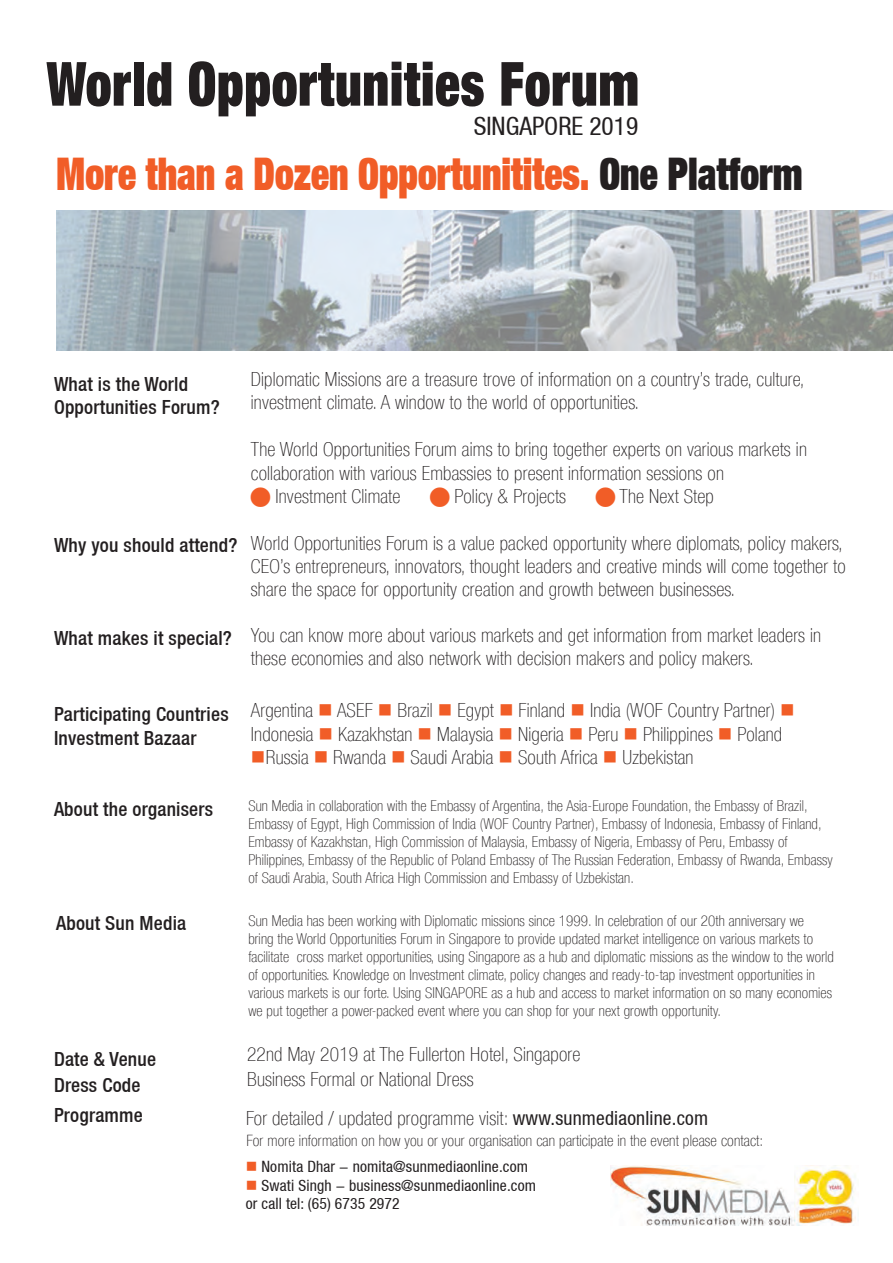
<style>
.page{position:relative;width:893px;height:1263px;background:#fff}
.page>*{position:absolute;margin:0;border:0;box-sizing:border-box;transform-origin:0 0}
.t1{font:900 expanded 60.9px "Helvetica Neue LT";letter-spacing:.02em;color:#231f20;scale:.83 1}
.t2{font:900 expanded 45px "Helvetica Neue LT";color:#f15d27;scale:.83 1}
.t3{font:condensed 25.35px "Helvetica Neue LT";color:#231f20}
.t4{font:100 condensed 19.5px/23.4px "Helvetica Neue LT Com";letter-spacing:.01em;color:#231f20}
.t5{font:500 condensed 19.5px/23.4px "Helvetica Neue LT";letter-spacing:.01em;color:#231f20}
.t6{font:condensed 15.6px/18.8px "Helvetica Neue LT";letter-spacing:.01em;color:#231f20}
.t7{font:100 condensed 15.6px "Helvetica Neue LT Com";letter-spacing:.01em;color:#231f20}
.t8{font:100 condensed 15px/18px "Helvetica Neue LT Com";letter-spacing:.01em;color:#231f20}
.s1{color:#231f20}
.s2{color:#f15d27}
.s3{font-family:"Helvetica Neue LT";font-weight:500}
.s4{color:#fff}
.s5{font-family:"Helvetica Neue LT";font-weight:400}
</style>
<div class="page">
<img style="left:56px;top:210px;width:837px;height:141px">
<img style="left:610px;top:1165px;width:246px;height:60px">
<h1 class="t1" style="left:47px;top:45px;width:715px">World Opportunities Forum</h1>
<h3 class="t3" style="left:474px;top:112px;width:166px">SINGAPORE 2019</h3>
<h2 class="t2" style="left:56px;top:146px;width:901px">More than a Dozen Opportunitites. <span class="s1">One Platform</span></h2>
<h3 class="t4" style="left:251px;top:367px;width:555px">Diplomatic Missions are a treasure trove of information on a country’s trade, culture, investment climate. A window to the world of opportunities.</h3>
<h3 class="t4" style="left:251px;top:438px;width:558px">The World Opportunities Forum aims to bring together experts on various markets in collaboration with various Embassies to present information sessions on</h3>
<h3 class="t4" style="left:251px;top:484px;width:151px"><span class="s2">■</span> Investment Climate</h3>
<h3 class="t4" style="left:430px;top:484px;width:138px"><span class="s2">■</span> Policy &amp; Projects</h3>
<h3 class="t4" style="left:596px;top:484px;width:120px"><span class="s2">■</span> The Next Step</h3>
<p class="t4" style="left:251px;top:531px;width:596px">World Opportunities Forum is a value packed opportunity where diplomats, policy makers,<br>CEO’s entrepreneurs, innovators, thought leaders and creative minds will come together to share the space for opportunity creation and growth between businesses.</p>
<h3 class="t4" style="left:251px;top:623px;width:572px;text-indent:-197px"><span class="s3">What makes it special?</span> You can know more about various markets and get information from market leaders in these economies and also network with decision makers and policy makers.</h3>
<h3 class="t5" style="left:54px;top:703px;width:176px">Participating Countries<br>Investment Bazaar</h3>
<h3 class="t4" style="left:251px;top:699px;width:545px">Argentina <span class="s2">■</span> ASEF <span class="s2">■</span> Brazil <span class="s2">■</span> Egypt <span class="s2">■</span> Finland <span class="s2">■</span> India (WOF Country Partner) <span class="s2">■<br></span>Indonesia <span class="s2">■</span> Kazakhstan <span class="s2">■</span> Malaysia <span class="s2">■</span> Nigeria <span class="s2">■</span> Peru <span class="s2">■</span> Philippines <span class="s2">■</span> Poland</h3>
<h3 class="t4" style="left:251px;top:746px;width:444px"><span class="s2">■</span>Russia <span class="s2">■</span> Rwanda <span class="s2">■</span> Saudi Arabia <span class="s2">■</span> South Africa <span class="s2">■</span> Uzbekistan</h3>
<p class="t8" style="left:248px;top:797px;width:586px">Sun Media in collaboration with the Embassy of Argentina, the Asia-Europe Foundation, the Embassy of Brazil, Embassy of Egypt, High Commission of India (WOF Country Partner), Embassy of Indonesia, Embassy of Finland, Embassy of Kazakhstan, High Commission of Malaysia, Embassy of Nigeria, Embassy of Peru, Embassy of Philippines, Embassy of the Republic of Poland Embassy of The Russian Federation, Embassy of Rwanda, Embassy of Saudi Arabia, South Africa High Commission and Embassy of Uzbekistan.</p>
<h3 class="t5" style="left:56px;top:912px;width:132px">About Sun Media</h3>
<p class="t8" style="left:248px;top:911px;width:587px">Sun Media has been working with Diplomatic missions since 1999. In celebration of our 20th anniversary we<br>bring the World Opportunities Forum in Singapore to provide updated market intelligence on various markets to facilitate cross market opportunities, using Singapore as a hub and diplomatic missions as the window to the world of opportunities. Knowledge on Investment climate, policy changes and ready-to-tap investment opportunities in various markets is our forte. Using SINGAPORE as a hub and access to market information on so many economies we put together a power-packed event where you can shop for your next growth opportunity.</p>
<h3 class="t5" style="left:54px;top:1047px;width:104px">Date &amp; Venue</h3>
<h3 class="t4" style="left:247px;top:1042px;width:335px">22nd May 2019 at The Fullerton Hotel, Singapore</h3>
<h3 class="t5" style="left:54px;top:372px;width:167px">What is the World<br>Opportunities Forum?</h3>
<h3 class="t5" style="left:54px;top:533px;width:213px">Why you should attend?<span class="s4">nd?</span></h3>
<h3 class="t5" style="left:54px;top:797px;width:161px">About the organisers</h3>
<h3 class="t5" style="left:54px;top:1073px;width:88px">Dress Code</h3>
<h3 class="t4" style="left:247px;top:1068px;width:228px">Business Formal or National Dress</h3>
<h3 class="t5" style="left:54px;top:1103px;width:90px">Programme</h3>
<h3 class="t4" style="left:246px;top:1106px;width:464px">For detailed / updated programme visit: <span class="s5">www.sunmediaonline.com</span></h3>
<p class="t7" style="left:247px;top:1131px;width:518px">For more information on how you or your organisation can participate in the event please contact:</p>
<p class="t6" style="left:246px;top:1157px;width:284px"><span class="s2">■</span> Nomita Dhar - nomita@sunmediaonline.com</p>
<p class="t6" style="left:246px;top:1175px;width:292px"><span class="s2">■</span> Swati Singh - business@sunmediaonline.com or call tel: (65) 6735 2972</p>
</div>
